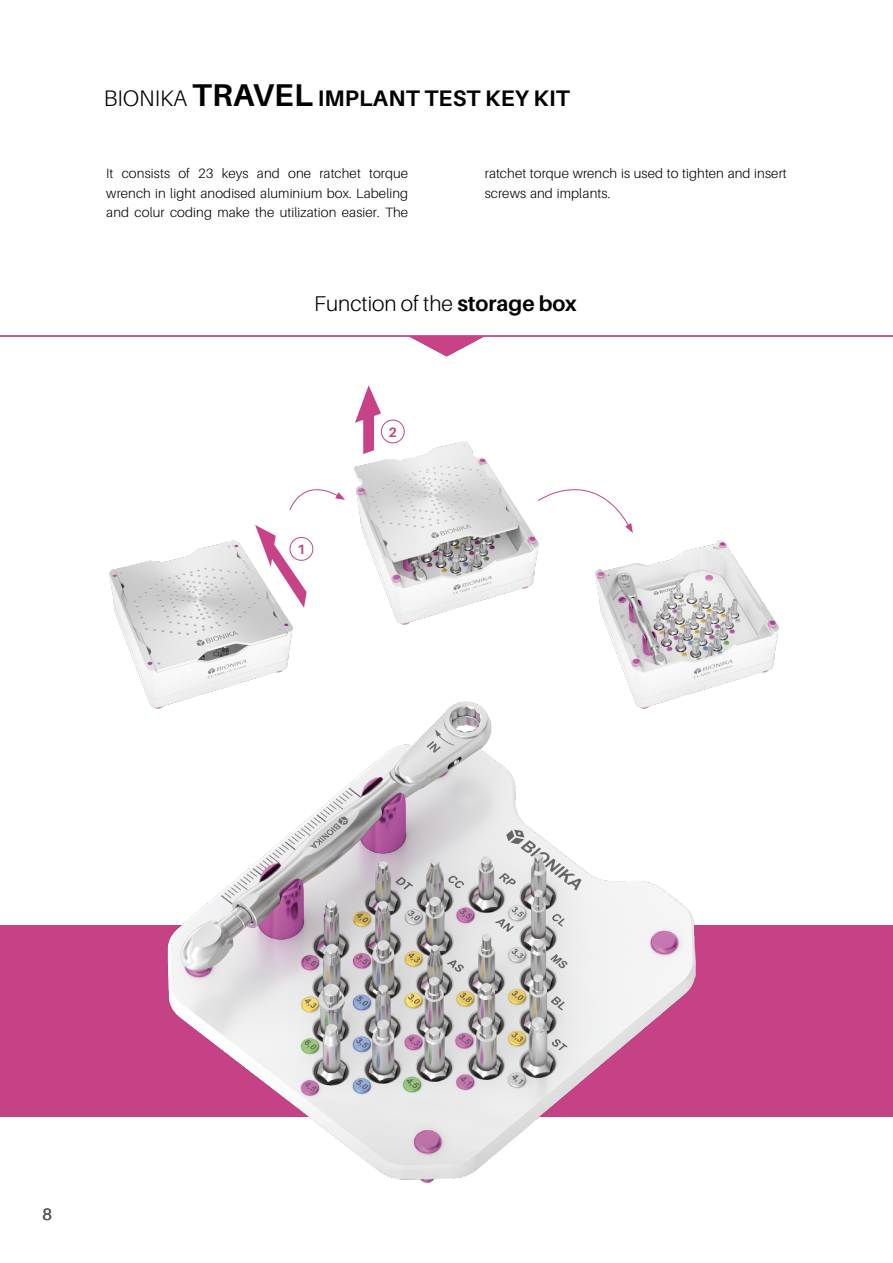
<style>
.page{position:relative;width:893px;height:1263px;background:#fff}
.page>*{position:absolute;margin:0;border:0;box-sizing:border-box;transform-origin:0 0}
.t1{font:700 22.5px "Aileron";letter-spacing:.01em;color:#000}
.t2{font:300 21.3px "Aileron";color:#000}
.t3{font:16.5px "Aileron";color:#575756}
.t4{font:300 13.5px/19.5px "Aileron";letter-spacing:.01em;color:#000;text-align:justify}
.t5{font:700 13.5px "Aileron";color:#c54286}
.s1{font-weight:300}
.s2{font-size:31.5px}
.s3{font-weight:700}
</style>
<div class="page">
<div style="left:0;top:925px;width:893px;height:191px;background:#c54286"></div>
<img style="left:168px;top:701px;width:528px;height:482px">
<img style="left:109px;top:540px;width:183px;height:168px">
<img style="left:355px;top:442px;width:183px;height:182px">
<img style="left:596px;top:540px;width:183px;height:168px">
<div style="left:290px;top:537px;width:23px;height:24px;border:1px solid #c74287;border-radius:50%"></div>
<div style="left:381px;top:420px;width:24px;height:23px;border:1px solid #c74287;border-radius:50%"></div>
<svg style="left:355px;top:385px;width:26px;height:69px"></svg>
<svg style="left:255px;top:525px;width:52px;height:83px"></svg>
<svg style="left:289px;top:489px;width:56px;height:21px"></svg>
<svg style="left:537px;top:463px;width:96px;height:70px"></svg>
<svg style="left:410px;top:337px;width:73px;height:19px"></svg>
<hr style="left:0;top:336px;width:893px;height:1px;background:#c74287">
<h1 class="t1" style="left:104px;top:86px;width:468px"><span class="s1">BIONIKA</span> <span class="s2">TRAVEL</span> IMPLANT TEST KEY KIT</h1>
<p class="t4" style="left:106px;top:164px;width:303px">It consists of 23 keys and one ratchet torque wrench in light anodised aluminium box. Labeling and colur coding make the utilization easier. The</p>
<p class="t4" style="left:485px;top:164px;width:303px">ratchet torque wrench is used to tighten and insert screws and implants.</p>
<h2 class="t2" style="left:314px;top:292px;width:264px">Function of the <span class="s3">storage box</span></h2>
<p class="t5" style="left:297px;top:542px;width:10px">1</p>
<p class="t5" style="left:389px;top:424px;width:10px">2</p>
<p class="t3" style="left:43px;top:1205px;width:11px">8</p>
</div>
